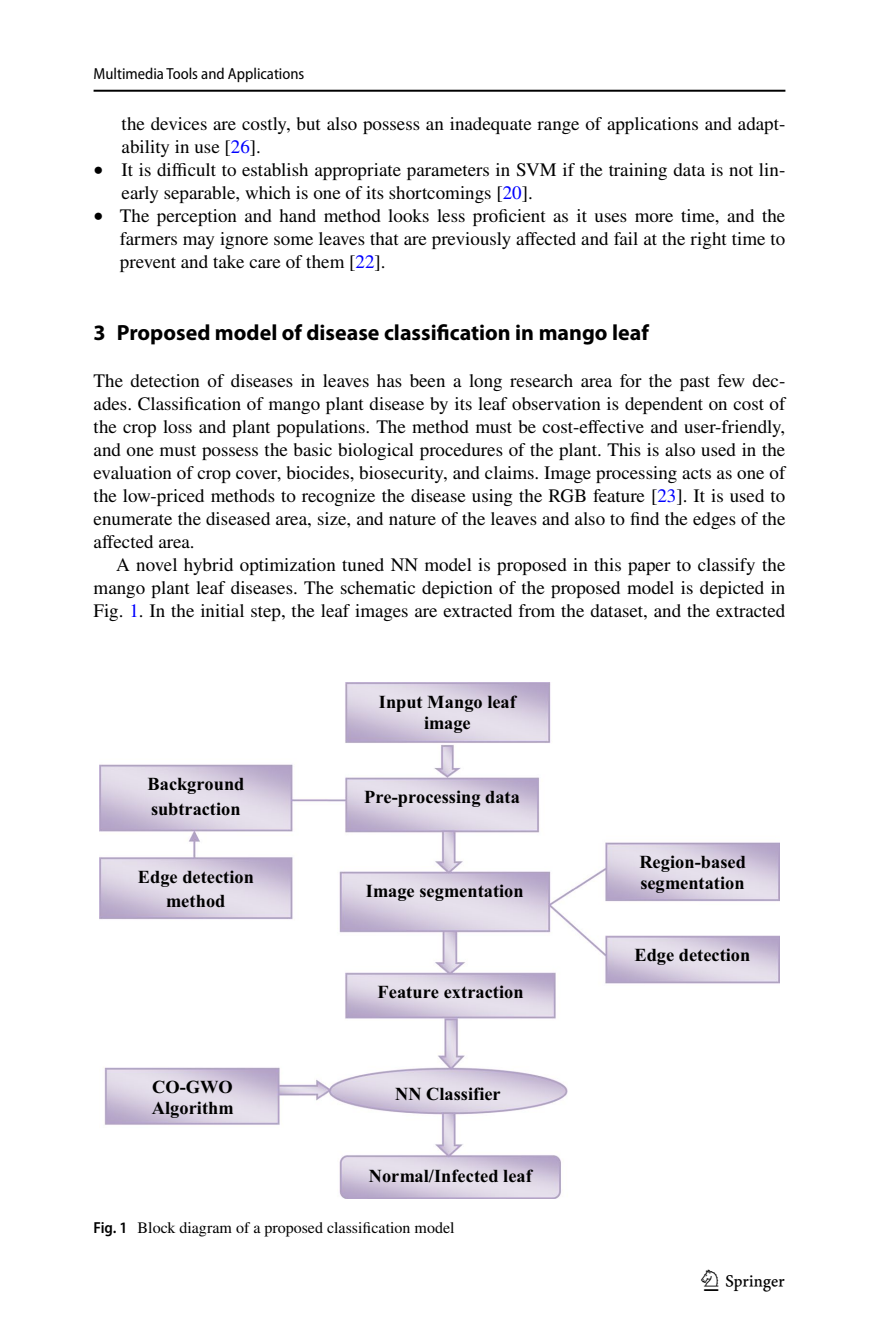
<style>
.page{position:relative;width:879px;height:1333px;background:#fff}
.page>*{position:absolute;margin:0;border:0;box-sizing:border-box;transform-origin:0 0}
.t1{font:30px "Springnew Regular 5";color:#000}
.t2{font:700 22px "Myriad Pro";color:#000}
.t3{font:19px/23px "STIX";color:#000;text-align:justify}
.t4{font:700 18.4px/21.4px "Times New Roman";color:#000}
.t5{font:16px "STIX";color:#000}
.t6{font:semi-condensed 16px "Myriad Pro";color:#000}
.s1{color:#00f}
.s2{font-size:18.8px}
.s3{font-family:"Myriad Pro";font-weight:600;font-stretch:semi-condensed}
</style>
<div class="page">
<hr style="left:94px;top:90px;width:691px;height:2px;background:#000">
<img style="left:99px;top:682px;width:681px;height:516px">
<p class="t6" style="left:94px;top:65px;width:212px">Multimedia Tools and Applications</p>
<p class="t3" style="left:122px;top:113px;width:665px">the devices are costly, but also possess an inadequate range of applications and adapt&shy;ability in use [<span class="s1">26</span>].</p>
<p class="t3" style="left:122px;top:159px;width:665px;text-indent:-28px"><span class="s2">•</span> It is difficult to establish appropriate parameters in SVM if the training data is not lin&shy;early separable, which is one of its shortcomings [<span class="s1">20</span>].</p>
<p class="t3" style="left:120px;top:205px;width:667px;text-indent:-26px"><span class="s2">•</span> The perception and hand method looks less proficient as it uses more time, and the farmers may ignore some leaves that are previously affected and fail at the right time to prevent and take care of them [<span class="s1">22</span>].</p>
<p class="t2" style="left:94px;top:318px;width:557px">3 Proposed model of disease classification in mango leaf</p>
<p class="t3" style="left:94px;top:370px;width:693px">The detection of diseases in leaves has been a long research area for the past few dec&shy;ades. Classification of mango plant disease by its leaf observation is dependent on cost of the crop loss and plant populations. The method must be cost-effective and user-friendly, and one must possess the basic biological procedures of the plant. This is also used in the evaluation of crop cover, biocides, biosecurity, and claims. Image processing acts as one of the low-priced methods to recognize the disease using the RGB feature [<span class="s1">23</span>]. It is used to enumerate the diseased area, size, and nature of the leaves and also to find the edges of the affected area.</p>
<p class="t3" style="left:94px;top:554px;width:693px;text-indent:23px">A novel hybrid optimization tuned NN model is proposed in this paper to classify the mango plant leaf diseases. The schematic depiction of the proposed model is depicted in Fig. <span class="s1">1</span>. In the initial step, the leaf images are extracted from the dataset, and the extracted</p>
<p class="t4" style="left:147px;top:771px;width:98px;line-height:24.2px">Background subtraction</p>
<p class="t4" style="left:138px;top:864px;width:117px;line-height:24.2px;text-align:center">Edge detection method</p>
<p class="t4" style="left:152px;top:1075px;width:84px">CO-GWO<br>Algorithm</p>
<p class="t4" style="left:379px;top:690px;width:138px;text-align:center">Input Mango leaf image</p>
<p class="t4" style="left:364px;top:786px;width:157px">Pre-processing data</p>
<p class="t4" style="left:366px;top:879px;width:159px">Image segmentation</p>
<p class="t4" style="left:378px;top:980px;width:148px">Feature extraction</p>
<p class="t4" style="left:395px;top:1082px;width:107px">NN Classifier</p>
<p class="t4" style="left:369px;top:1164px;width:165px">Normal/Infected leaf</p>
<p class="t5" style="left:94px;top:1216px;width:362px"><span class="s3">Fig. 1</span> Block diagram of a proposed classification model</p>
<p class="t4" style="left:639px;top:850px;width:108px">Region-based segmentation</p>
<p class="t4" style="left:634px;top:943px;width:117px">Edge detection</p>
<h1 class="t1" style="left:704px;top:1269px;width:83px">1 3</h1>
</div>
